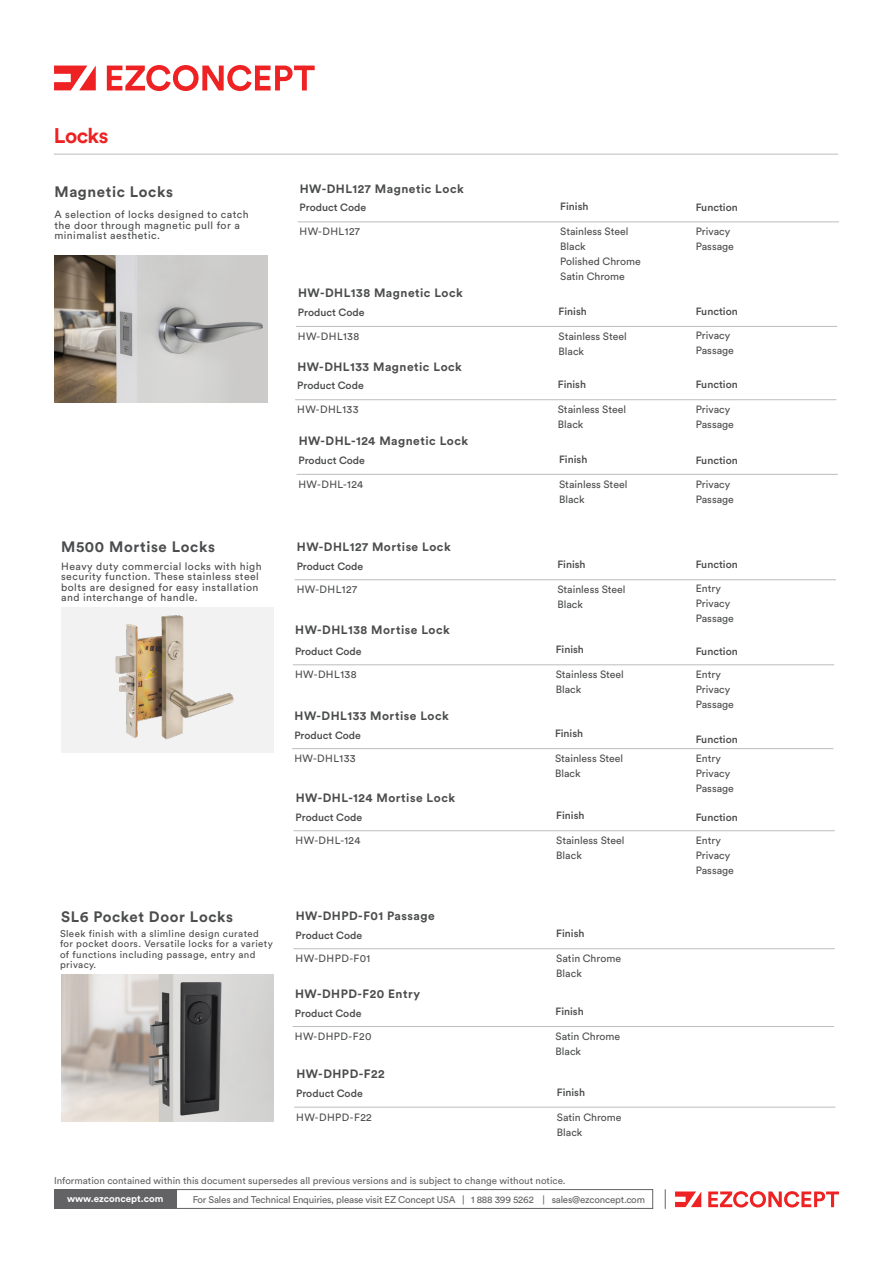
<style>
.page{position:relative;width:893px;height:1263px;background:#fff}
.page>*{position:absolute;margin:0;border:0;box-sizing:border-box;transform-origin:0 0}
.t1{font:700 21px "Circular Std";letter-spacing:-.03em;color:#ee2123}
.t2{font:700 15px "Circular Std";letter-spacing:.04em;color:#4b4c4d}
.t3{font:700 12px "Circular Std";letter-spacing:.04em;color:#4b4c4d}
.t4{font:10.5px/15px "Circular Std";color:#4b4c4d}
.t5{font:10.5px/10.5px "Circular Std";letter-spacing:.04em;color:#4b4c4d}
.t6{font:500 10.5px "Circular Std";color:#4b4c4d}
.t7{font:9.75px "Circular Std";letter-spacing:-.005em;color:#636366}
.t8{font:9.75px/10.5px "Circular Std";letter-spacing:.04em;color:#4b4c4d}
.t9{font:700 9.75px "Circular Std";color:#fff}
</style>
<div class="page">
<div style="left:61px;top:607px;width:213px;height:146px;background:#f2f2f2"></div>
<svg style="left:54px;top:66px;width:42px;height:24px"></svg>
<svg style="left:107px;top:65px;width:208px;height:26px"></svg>
<hr style="left:54px;top:154px;width:784px;height:1px;background:#bcbdc0">
<img style="left:61px;top:974px;width:213px;height:147px">
<img style="left:115px;top:615px;width:119px;height:125px">
<hr style="left:293px;top:948px;width:542px;height:1px;background:#bcbdc0">
<hr style="left:293px;top:1026px;width:541px;height:1px;background:#bcbdc0">
<hr style="left:294px;top:1107px;width:541px;height:1px;background:#bcbdc0">
<hr style="left:293px;top:664px;width:541px;height:1px;background:#bcbdc0">
<hr style="left:292px;top:748px;width:541px;height:1px;background:#bcbdc0">
<hr style="left:293px;top:830px;width:542px;height:1px;background:#bcbdc0">
<hr style="left:295px;top:579px;width:541px;height:1px;background:#bcbdc0">
<hr style="left:296px;top:326px;width:541px;height:1px;background:#bcbdc0">
<hr style="left:295px;top:399px;width:541px;height:1px;background:#bcbdc0">
<hr style="left:296px;top:474px;width:542px;height:1px;background:#bcbdc0">
<hr style="left:298px;top:221px;width:541px;height:1px;background:#bcbdc0">
<svg style="left:665px;top:1189px;width:1px;height:20px"></svg>
<div style="left:54px;top:1189px;width:122px;height:20px;background:#636366"></div>
<svg style="left:675px;top:1191px;width:26px;height:16px"></svg>
<svg style="left:708px;top:1191px;width:131px;height:16px"></svg>
<div style="left:54px;top:1189px;width:599px;height:20px;border:1px solid #636366"></div>
<img style="left:54px;top:255px;width:213px;height:148px">
<h1 class="t1" style="left:54px;top:122px;width:56px">Locks</h1>
<h2 class="t2" style="left:54px;top:182px;width:120px">Magnetic Locks</h2>
<p class="t3" style="left:300px;top:181px;width:165px">HW-DHL127 Magnetic Lock</p>
<p class="t5" style="left:54px;top:209px;width:196px">A selection of locks designed to catch the door through magnetic pull for a minimalist aesthetic.</p>
<p class="t6" style="left:300px;top:201px;width:68px">Product Code</p>
<p class="t6" style="left:560px;top:200px;width:30px">Finish</p>
<p class="t5" style="left:300px;top:226px;width:62px">HW-DHL127</p>
<p class="t4" style="left:560px;top:224px;width:82px">Stainless Steel<br>Black<br>Polished Chrome<br>Satin Chrome</p>
<p class="t3" style="left:298px;top:285px;width:166px">HW-DHL138 Magnetic Lock</p>
<p class="t6" style="left:298px;top:306px;width:68px">Product Code</p>
<p class="t6" style="left:559px;top:304px;width:30px">Finish</p>
<p class="t5" style="left:298px;top:331px;width:63px">HW-DHL138</p>
<p class="t4" style="left:559px;top:328px;width:70px">Stainless Steel<br>Black</p>
<p class="t3" style="left:297px;top:359px;width:166px">HW-DHL133 Magnetic Lock</p>
<p class="t6" style="left:297px;top:379px;width:68px">Product Code</p>
<p class="t6" style="left:558px;top:378px;width:30px">Finish</p>
<p class="t5" style="left:297px;top:404px;width:63px">HW-DHL133</p>
<p class="t4" style="left:558px;top:402px;width:70px">Stainless Steel<br>Black</p>
<p class="t3" style="left:299px;top:433px;width:171px">HW-DHL-124 Magnetic Lock</p>
<p class="t6" style="left:298px;top:454px;width:68px">Product Code</p>
<p class="t6" style="left:559px;top:452px;width:30px">Finish</p>
<p class="t4" style="left:298px;top:476px;width:66px">HW-DHL-124</p>
<p class="t4" style="left:559px;top:476px;width:70px">Stainless Steel<br>Black</p>
<h2 class="t2" style="left:61px;top:537px;width:155px">M500 Mortise Locks</h2>
<p class="t3" style="left:297px;top:539px;width:155px">HW-DHL127 Mortise Lock</p>
<p class="t5" style="left:61px;top:560px;width:202px">Heavy duty commercial locks with high security function. These stainless steel bolts are designed for easy installation and interchange of handle.</p>
<p class="t6" style="left:297px;top:559px;width:68px">Product Code</p>
<p class="t6" style="left:557px;top:558px;width:30px">Finish</p>
<p class="t5" style="left:297px;top:584px;width:62px">HW-DHL127</p>
<p class="t4" style="left:557px;top:582px;width:70px">Stainless Steel<br>Black</p>
<p class="t3" style="left:295px;top:622px;width:156px">HW-DHL138 Mortise Lock</p>
<p class="t6" style="left:295px;top:644px;width:68px">Product Code</p>
<p class="t6" style="left:556px;top:643px;width:30px">Finish</p>
<p class="t5" style="left:295px;top:669px;width:63px">HW-DHL138</p>
<p class="t4" style="left:556px;top:667px;width:70px">Stainless Steel<br>Black</p>
<p class="t3" style="left:295px;top:708px;width:156px">HW-DHL133 Mortise Lock</p>
<p class="t6" style="left:294px;top:728px;width:68px">Product Code</p>
<p class="t6" style="left:555px;top:727px;width:30px">Finish</p>
<p class="t5" style="left:294px;top:753px;width:63px">HW-DHL133</p>
<p class="t4" style="left:555px;top:751px;width:70px">Stainless Steel<br>Black</p>
<p class="t3" style="left:296px;top:790px;width:161px">HW-DHL-124 Mortise Lock</p>
<p class="t6" style="left:296px;top:810px;width:68px">Product Code</p>
<p class="t6" style="left:556px;top:809px;width:30px">Finish</p>
<p class="t4" style="left:296px;top:833px;width:66px">HW-DHL-124</p>
<p class="t4" style="left:556px;top:833px;width:70px">Stainless Steel<br>Black</p>
<h2 class="t2" style="left:61px;top:907px;width:173px">SL6 Pocket Door Locks</h2>
<p class="t3" style="left:296px;top:908px;width:140px">HW-DHPD-F01 Passage</p>
<p class="t8" style="left:60px;top:928px;width:214px">Sleek finish with a slimline design curated for pocket doors. Versatile locks for a variety of functions including passage, entry and privacy.</p>
<p class="t6" style="left:296px;top:928px;width:68px">Product Code</p>
<p class="t6" style="left:556px;top:927px;width:30px">Finish</p>
<p class="t5" style="left:296px;top:953px;width:76px">HW-DHPD-F01</p>
<p class="t4" style="left:556px;top:951px;width:66px">Satin Chrome<br>Black</p>
<p class="t3" style="left:295px;top:986px;width:127px">HW-DHPD-F20 Entry</p>
<p class="t6" style="left:295px;top:1006px;width:68px">Product Code</p>
<p class="t6" style="left:556px;top:1005px;width:30px">Finish</p>
<p class="t5" style="left:295px;top:1031px;width:78px">HW-DHPD-F20</p>
<p class="t4" style="left:556px;top:1029px;width:66px">Satin Chrome<br>Black</p>
<p class="t3" style="left:296px;top:1066px;width:90px">HW-DHPD-F22</p>
<p class="t6" style="left:296px;top:1087px;width:68px">Product Code</p>
<p class="t6" style="left:557px;top:1085px;width:30px">Finish</p>
<p class="t5" style="left:296px;top:1112px;width:77px">HW-DHPD-F22</p>
<p class="t4" style="left:557px;top:1109px;width:66px">Satin Chrome<br>Black</p>
<p class="t7" style="left:54px;top:1175px;width:513px">Information contained within this document supersedes all previous versions and is subject to change without notice.</p>
<p class="t9" style="left:67px;top:1192px;width:98px">www.ezconcept.com</p>
<p class="t7" style="left:193px;top:1193px;width:454px">For Sales and Technical Enquiries, please visit EZ Concept USA | 1 888 399 5262 | sales@ezconcept.com</p>
<p class="t6" style="left:696px;top:201px;width:43px">Function</p>
<p class="t4" style="left:696px;top:224px;width:40px">Privacy<br>Passage</p>
<p class="t6" style="left:696px;top:304px;width:43px">Function</p>
<p class="t4" style="left:696px;top:328px;width:40px">Privacy<br>Passage</p>
<p class="t6" style="left:696px;top:378px;width:43px">Function</p>
<p class="t4" style="left:696px;top:402px;width:40px">Privacy<br>Passage</p>
<p class="t6" style="left:696px;top:454px;width:43px">Function</p>
<p class="t4" style="left:696px;top:476px;width:40px">Privacy<br>Passage</p>
<p class="t6" style="left:696px;top:558px;width:43px">Function</p>
<p class="t4" style="left:696px;top:581px;width:40px">Entry<br>Privacy<br>Passage</p>
<p class="t6" style="left:696px;top:644px;width:43px">Function</p>
<p class="t4" style="left:696px;top:667px;width:40px">Entry<br>Privacy<br>Passage</p>
<p class="t6" style="left:696px;top:733px;width:43px">Function</p>
<p class="t4" style="left:696px;top:751px;width:40px">Entry<br>Privacy<br>Passage</p>
<p class="t6" style="left:696px;top:810px;width:43px">Function</p>
<p class="t4" style="left:696px;top:833px;width:40px">Entry<br>Privacy<br>Passage</p>
</div>
